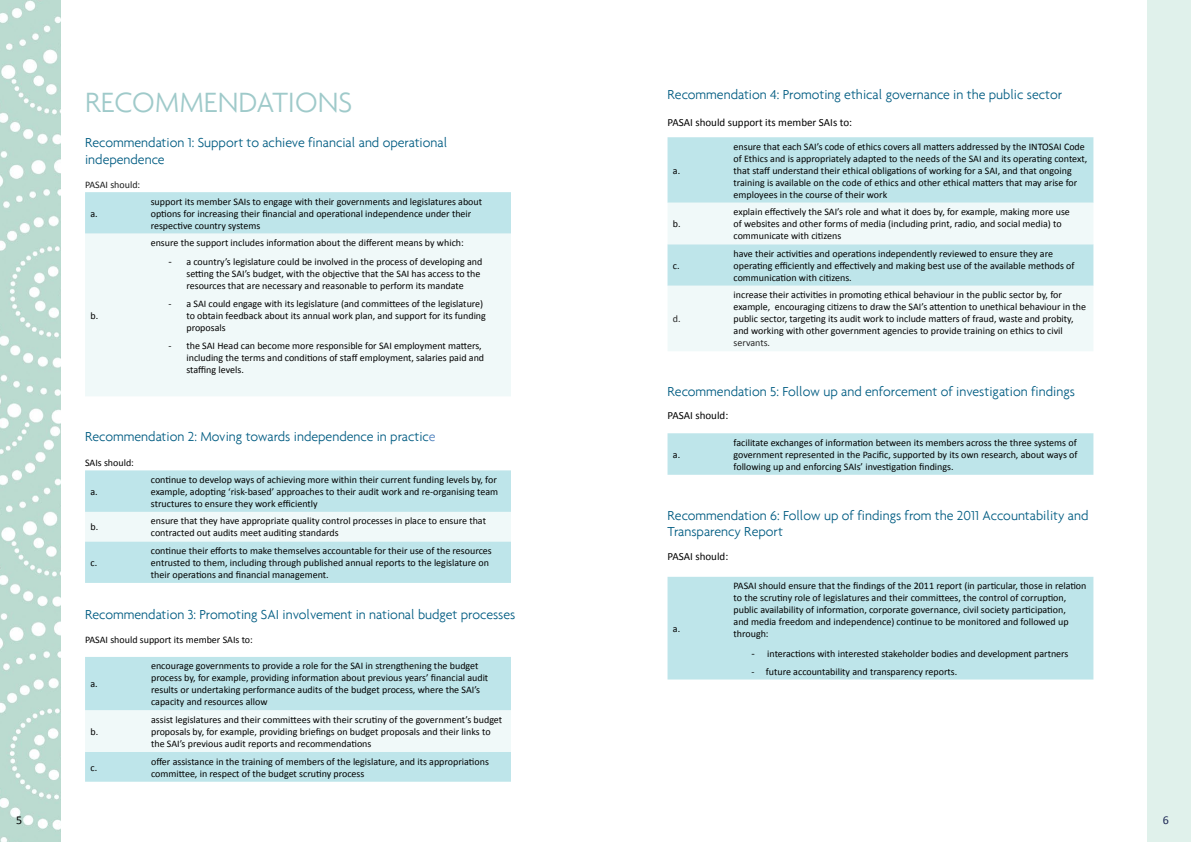
<style>
.page{position:relative;width:1191px;height:842px;background:#fff}
.page>*{position:absolute;margin:0;border:0;box-sizing:border-box;transform-origin:0 0}
.t1{font:300 30px "Agenda";color:#9fcaca}
.t2{font:300 14px/16.8px "Agenda";color:#005c82}
.t3{font:12px "Calibri";color:#000}
.t4{font:12px "Calibri";color:#1a2452}
.t5{font:11px "Calibri";color:#000}
.t6{font:10px/12px "Calibri";color:#000}
.t7{font:10px "Calibri";color:#1a1a1a}
.t8{font:10px "Calibri";color:#262626}
.s1{font-size:11px}
.s2{color:#4e81be}
</style>
<div class="page">
<div style="left:85px;top:192px;width:426px;height:42px;background:#bee5ea"></div>
<div style="left:85px;top:234px;width:426px;height:162px;background:#f0f9f9"></div>
<div style="left:85px;top:470px;width:426px;height:113px;background:#bee5ea"></div>
<div style="left:85px;top:512px;width:426px;height:29px;background:#f0f9f9"></div>
<div style="left:85px;top:657px;width:426px;height:125px;background:#bee5ea"></div>
<div style="left:85px;top:710px;width:426px;height:42px;background:#f0f9f9"></div>
<div style="left:667px;top:137px;width:426px;height:66px;background:#bee5ea"></div>
<svg style="left:667px;top:203px;width:426px;height:148px;fill:#f0f9f9"></svg>
<div style="left:667px;top:433px;width:426px;height:42px;background:#bee5ea"></div>
<div style="left:667px;top:577px;width:426px;height:102px;background:#bee5ea"></div>
<img style="left:0;top:0;width:61px;height:842px">
<div style="left:1147px;top:0;width:44px;height:842px;background:#e0f1eb"></div>
<h1 class="t1" style="left:85px;top:85px;width:269px">RECOMMENDATIONS</h1>
<h2 class="t2" style="left:667px;top:86px;width:396px">Recommendation 4: Promoting ethical governance in the public sector</h2>
<p class="t5" style="left:667px;top:115px;width:186px">PASAI should support its member SAIs to:</p>
<h2 class="t2" style="left:85px;top:134px;width:364px">Recommendation 1: Support to achieve financial and operational independence</h2>
<p class="t7" style="left:85px;top:179px;width:57px">PASAI should:</p>
<p class="t6" style="left:90px;top:207px;width:9px">a.</p>
<p class="t6" style="left:151px;top:195px;width:333px">support its member SAIs to engage with their governments and legislatures about options for increasing their financial and operational independence under their respective country systems</p>
<p class="t6" style="left:90px;top:309px;width:9px">b.</p>
<p class="t6" style="left:151px;top:236px;width:314px">ensure the support includes information about the different means by which:</p>
<p class="t6" style="left:186px;top:256px;width:297px;text-indent:-18px"><span class="s1">-</span> a country’s legislature could be involved in the process of developing and setting the SAI’s budget, with the objective that the SAI has access to the resources that are necessary and reasonable to perform its mandate</p>
<p class="t6" style="left:186px;top:298px;width:301px;text-indent:-18px">- a SAI could engage with its legislature (and committees of the legislature) to obtain feedback about its annual work plan, and support for its funding proposals</p>
<p class="t6" style="left:186px;top:340px;width:299px;text-indent:-18px">- the SAI Head can become more responsible for SAI employment matters, including the terms and conditions of staff employment, salaries paid and staffing levels.</p>
<h2 class="t2" style="left:85px;top:428px;width:352px">Recommendation 2: Moving towards independence in practic<span class="s2">e</span></h2>
<p class="t6" style="left:85px;top:457px;width:50px">SAIs should:</p>
<p class="t6" style="left:90px;top:485px;width:9px">a.</p>
<p class="t6" style="left:151px;top:473px;width:349px">continue to develop ways of achieving more within their current funding levels by, for example, adopting ‘risk-based’ approaches to their audit work and re-organising team structures to ensure they work efficiently</p>
<p class="t6" style="left:90px;top:521px;width:9px">b.</p>
<p class="t6" style="left:151px;top:515px;width:337px">ensure that they have appropriate quality control processes in place to ensure that contracted out audits meet auditing standards</p>
<p class="t6" style="left:90px;top:556px;width:8px">c.</p>
<p class="t6" style="left:151px;top:544px;width:342px">continue their efforts to make themselves accountable for their use of the resources entrusted to them, including through published annual reports to the legislature on their operations and financial management.</p>
<h2 class="t2" style="left:85px;top:606px;width:432px">Recommendation 3: Promoting SAI involvement in national budget processes</h2>
<p class="t6" style="left:85px;top:633px;width:169px">PASAI should support its member SAIs to:</p>
<p class="t6" style="left:90px;top:678px;width:9px">a.</p>
<p class="t6" style="left:151px;top:660px;width:339px">encourage governments to provide a role for the SAI in strengthening the budget process by, for example, providing information about previous years’ financial audit results or undertaking performance audits of the budget process, where the SAI’s capacity and resources allow</p>
<p class="t6" style="left:90px;top:725px;width:9px">b.</p>
<p class="t6" style="left:151px;top:713px;width:353px">assist legislatures and their committees with their scrutiny of the government’s budget proposals by, for example, providing briefings on budget proposals and their links to the SAI’s previous audit reports and recommendations</p>
<p class="t6" style="left:90px;top:761px;width:8px">c.</p>
<p class="t6" style="left:151px;top:755px;width:339px">offer assistance in the training of members of the legislature, and its appropriations committee, in respect of the budget scrutiny process</p>
<p class="t6" style="left:673px;top:164px;width:9px">a.</p>
<p class="t6" style="left:673px;top:217px;width:9px">b.</p>
<p class="t6" style="left:673px;top:259px;width:8px">c.</p>
<p class="t6" style="left:733px;top:140px;width:355px">ensure that each SAI’s code of ethics covers all matters addressed by the INTOSAI Code of Ethics and is appropriately adapted to the needs of the SAI and its operating context, that staff understand their ethical obligations of working for a SAI, and that ongoing training is available on the code of ethics and other ethical matters that may arise for employees in the course of their work</p>
<p class="t6" style="left:733px;top:205px;width:338px">explain effectively the SAI’s role and what it does by, for example, making more use of websites and other forms of media (including print, radio, and social media) to communicate with citizens</p>
<p class="t6" style="left:733px;top:247px;width:342px">have their activities and operations independently reviewed to ensure they are operating efficiently and effectively and making best use of the available methods of communication with citizens.</p>
<p class="t6" style="left:733px;top:288px;width:354px">increase their activities in promoting ethical behaviour in the public sector by, for example, encouraging citizens to draw the SAI’s attention to unethical behaviour in the public sector, targeting its audit work to include matters of fraud, waste and probity, and working with other government agencies to provide training on ethics to civil</p>
<p class="t8" style="left:733px;top:337px;width:38px">servants.</p>
<h2 class="t2" style="left:667px;top:383px;width:409px">Recommendation 5: Follow up and enforcement of investigation findings</h2>
<p class="t5" style="left:667px;top:409px;width:62px">PASAI should:</p>
<p class="t6" style="left:673px;top:448px;width:9px">a.</p>
<p class="t8" style="left:673px;top:313px;width:9px">d.</p>
<p class="t6" style="left:733px;top:436px;width:345px;text-align:justify">facilitate exchanges of information between its members across the three systems of government represented in the Pacific, supported by its own research, about ways of following up and enforcing SAIs’ investigation findings.</p>
<h2 class="t2" style="left:667px;top:506px;width:422px">Recommendation 6: Follow up of findings from the 2011 Accountability and<br>Transparency Report</h2>
<p class="t5" style="left:667px;top:549px;width:62px">PASAI should:</p>
<p class="t6" style="left:673px;top:622px;width:9px">a.</p>
<p class="t6" style="left:733px;top:579px;width:354px">PASAI should ensure that the findings of the 2011 report (in particular, those in relation to the scrutiny role of legislatures and their committees, the control of corruption, public availability of information, corporate governance, civil society participation,<br>and media freedom and independence) continue to be monitored and followed up through:</p>
<p class="t6" style="left:751px;top:647px;width:318px"><span class="s1">-</span> interactions with interested stakeholder bodies and development partners</p>
<p class="t6" style="left:751px;top:665px;width:207px">- future accountability and transparency reports.</p>
<p class="t3" style="left:16px;top:812px;width:8px">5</p>
<p class="t4" style="left:1162px;top:812px;width:8px">6</p>
</div>
